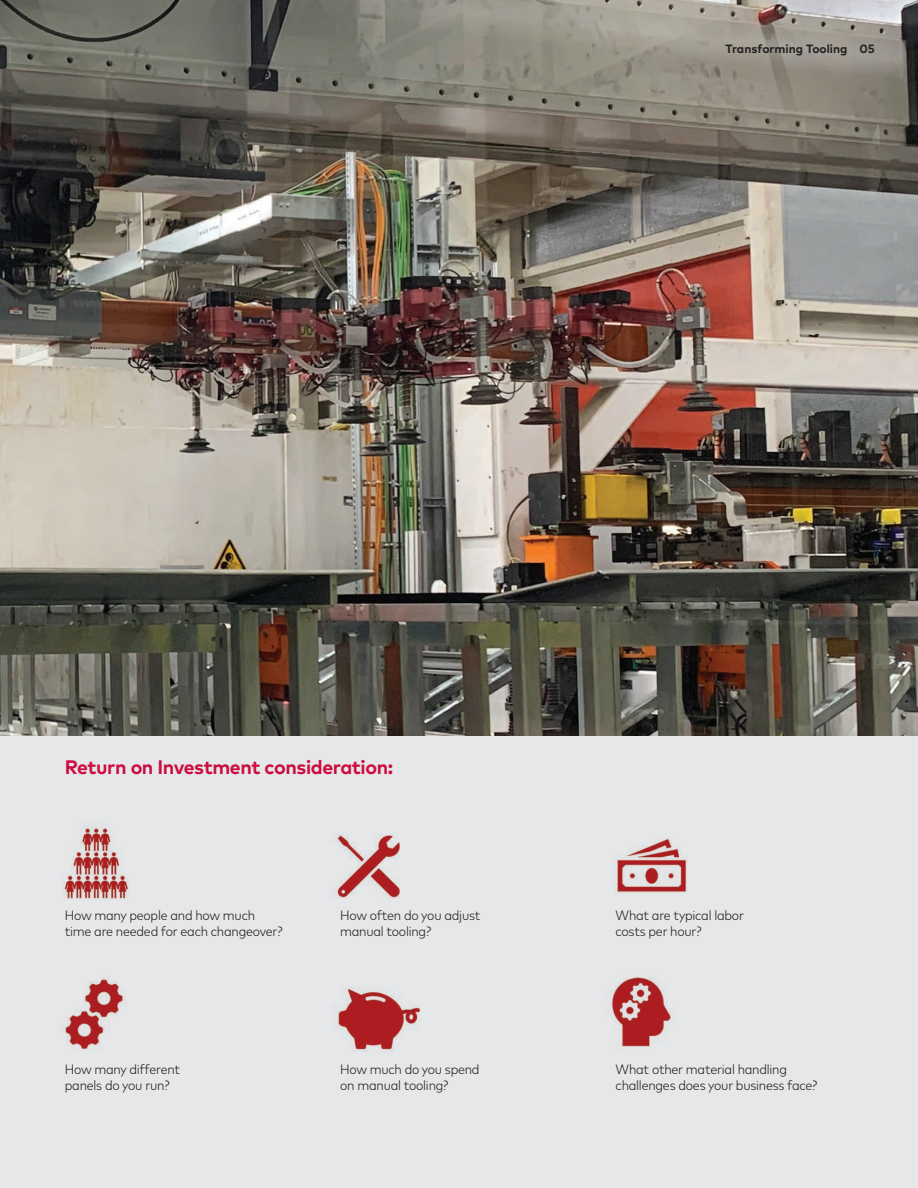
<style>
.page{position:relative;width:918px;height:1188px;background:#fff}
.page>*{position:absolute;margin:0;border:0;box-sizing:border-box;transform-origin:0 0}
.t1{font:700 19.5px "Mark Pro";letter-spacing:-.02em;color:#cd0d40}
.t2{font:300 condensed 13.5px/15.8px "Mark Pro";letter-spacing:-.015em;color:#231f20;scale:1.05 1}
.t3{font:700 12px "Mark Pro";color:#231f20}
</style>
<div class="page">
<img style="left:0;top:0;width:918px;height:735px">
<div style="left:0;top:736px;width:918px;height:452px;background:#e6e7e9"></div>
<img style="left:337px;top:987px;width:84px;height:65px">
<img style="left:611px;top:977px;width:61px;height:70px">
<img style="left:64px;top:828px;width:64px;height:71px">
<img style="left:335px;top:834px;width:65px;height:65px">
<img style="left:616px;top:839px;width:71px;height:54px">
<img style="left:63px;top:979px;width:60px;height:71px">
<h1 class="t1" style="left:65px;top:752px;width:330px">Return on Investment consideration:</h1>
<p class="t3" style="left:726px;top:39px;width:151px">Transforming Tooling 05</p>
<p class="t2" style="left:65px;top:906px;width:209px">How many people and how much time are needed for each changeover?</p>
<p class="t2" style="left:340px;top:906px;width:135px">How often do you adjust manual tooling?</p>
<p class="t2" style="left:616px;top:906px;width:124px">What are typical labor costs per hour?</p>
<p class="t2" style="left:65px;top:1061px;width:111px">How many different panels do you run?</p>
<p class="t2" style="left:340px;top:1061px;width:134px">How much do you spend on manual tooling?</p>
<p class="t2" style="left:616px;top:1061px;width:194px">What other material handling challenges does your business face?</p>
</div>
